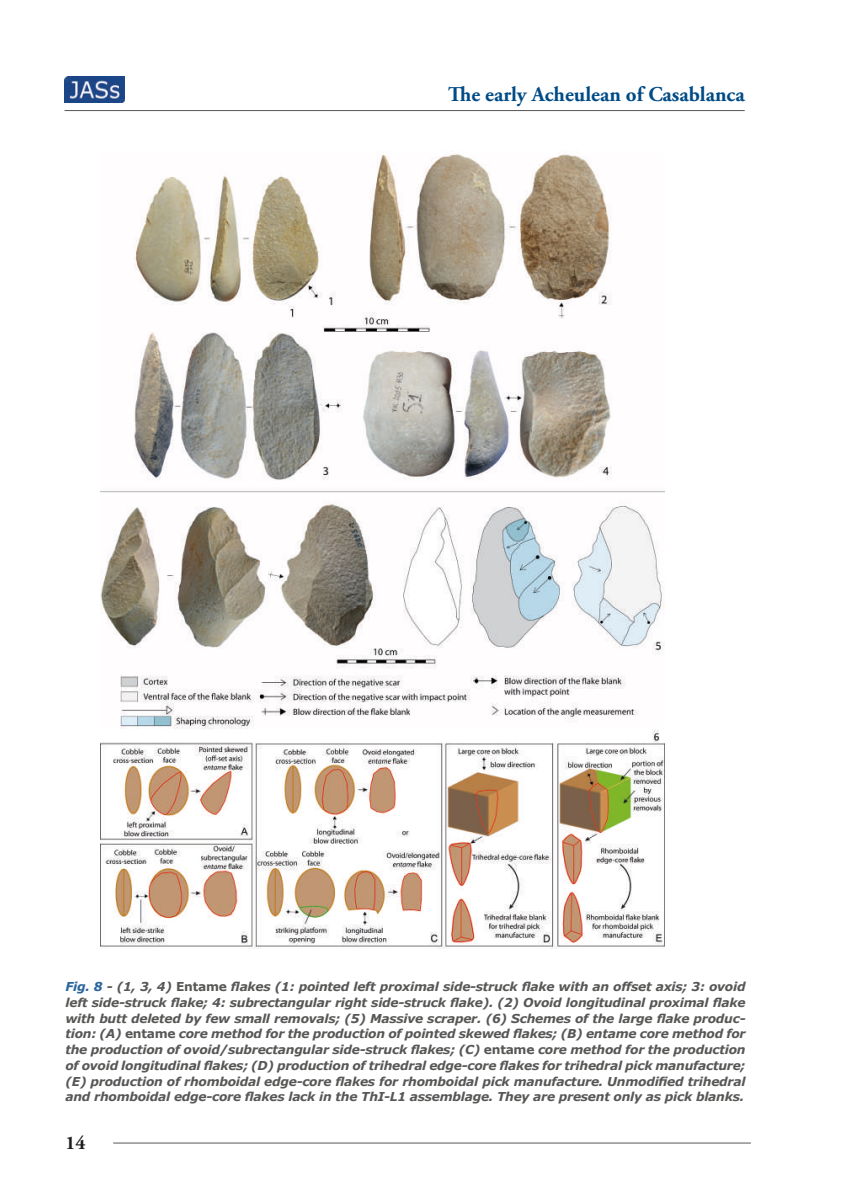
<style>
.page{position:relative;width:844px;height:1191px;background:#fff}
.page>*{position:absolute;margin:0;border:0;box-sizing:border-box;transform-origin:0 0}
.t1{font:700 21px "Adobe Garamond Pro";color:#004b86}
.t2{font:700 19.25px "Adobe Garamond Pro";color:#1d1d1b}
.t3{font:italic 700 12.25px/15.8px "Verdana";letter-spacing:-.02em;color:#575756;text-align:justify}
.s1{color:#29649b}
.s2{font-style:normal}
</style>
<div class="page">
<hr style="left:64px;top:110px;width:680px;height:1px;background:#575756">
<hr style="left:113px;top:1142px;width:637px;height:1px;background:#575756">
<img style="left:64px;top:77px;width:60px;height:25px">
<img style="left:101px;top:154px;width:563px;height:794px">
<h1 class="t1" style="left:448px;top:82px;width:298px">The early Acheulean of Casablanca</h1>
<p class="t3" style="left:65px;top:978px;width:681px"><span class="s1">Fig. 8</span> - (1, 3, 4) <span class="s2">Entame</span> flakes (1: pointed left proximal side-struck flake with an offset axis; 3: ovoid left side-struck flake; 4: subrectangular right side-struck flake). (2) Ovoid longitudinal proximal flake with butt deleted by few small removals; (5) Massive scraper. (6) Schemes of the large flake produc&shy;tion: (A) <span class="s2">entame</span> core method for the production of pointed skewed flakes; (B) entame core method for the production of ovoid/subrectangular side-struck flakes; (C) <span class="s2">entame</span> core method for the production of ovoid longitudinal flakes; (D) production of trihedral edge-core flakes for trihedral pick manufacture; (E) production of rhomboidal edge-core flakes for rhomboidal pick manufacture. Unmodified trihedral and rhomboidal edge-core flakes lack in the ThI-L1 assemblage. They are present only as pick blanks.</p>
<h2 class="t2" style="left:65px;top:1131px;width:22px">14</h2>
</div>
